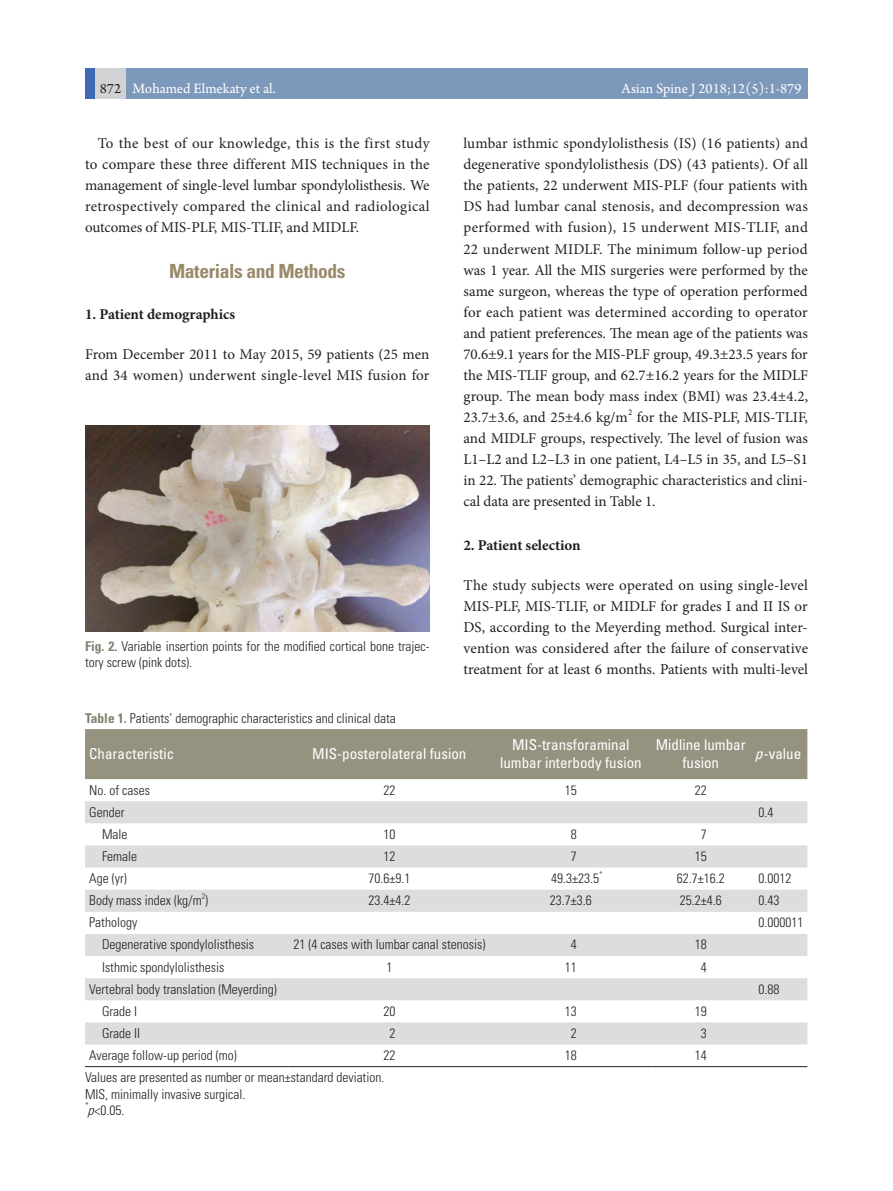
<style>
.page{position:relative;width:893px;height:1191px;background:#fff}
.page>*{position:absolute;margin:0;border:0;box-sizing:border-box;transform-origin:0 0}
.본문_대제목{font:700 condensed 19.5px "Univers LT Std";letter-spacing:-.02em;color:#998a6b}
.본문_내용_첫문단{font:15px/21px "Minion Pro";color:#231f20;text-align:justify}
.본문_내용{font:15px/21px "Minion Pro";letter-spacing:-.005em;color:#231f20;text-align:justify}
.표_머리행{font:condensed 15px/18px "Univers LT Std";color:#fff;text-align:center}
.t1{font:15px "Arno Pro";color:#fff}
.본문_중제목{font:700 15px "Minion Pro";letter-spacing:-.005em;color:#231f20}
.표_그림설명{font:300 condensed 13.5px/16.2px "Univers LT Std";color:#231f20}
.표_왼쪽행{font:300 condensed 13.5px "Univers LT Std";color:#231f20}
.표_본문{font:300 condensed 13.5px "Univers LT Std";color:#231f20}
.본문_내용_첫문단-2{font:8.7px "Minion Pro";color:#231f20}
.표_본문-2{font:300 condensed 7.8px "Univers LT Std";color:#231f20}
.표_왼쪽행-2{font:300 condensed 7.8px "Univers LT Std";color:#231f20}
.표_그림설명-2{font:300 condensed 7.8px "Univers LT Std";color:#231f20}
.s1{color:#231f20}
.s2{font-weight:700;color:#82806e}
.s3{font-style:italic}
</style>
<div class="page">
<div style="left:85px;top:68px;width:58px;height:31px;background:#d1d2d4"></div>
<div style="left:126px;top:68px;width:682px;height:31px;background:#7c98bb"></div>
<div style="left:85px;top:68px;width:10px;height:31px;background:#406ab4"></div>
<img style="left:85px;top:425px;width:344px;height:206px">
<div style="left:85px;top:729px;width:722px;height:50px;background:#95937f"></div>
<svg style="left:85px;top:801px;width:722px;height:243px;fill:#dcdddf"></svg>
<hr style="left:85px;top:1066px;width:203px;height:1px;background:#231f20">
<hr style="left:288px;top:1066px;width:202px;height:1px;background:#231f20">
<hr style="left:490px;top:1066px;width:161px;height:1px;background:#231f20">
<hr style="left:651px;top:1066px;width:99px;height:1px;background:#231f20">
<hr style="left:750px;top:1066px;width:57px;height:1px;background:#231f20">
<p class="t1" style="left:100px;top:80px;width:177px"><span class="s1">872</span> Mohamed Elmekaty et al.</p>
<p class="t1" style="left:621px;top:80px;width:182px">Asian Spine J 2018;12(5):1-879</p>
<p class="본문_내용" style="left:85px;top:133px;width:346px;text-indent:13px">To the best of our knowledge, this is the first study to compare these three different MIS techniques in the management of single-level lumbar spondylolisthesis. We retrospectively compared the clinical and radiological outcomes of MIS-PLF, MIS-TLIF, and MIDLF.</p>
<p class="본문_대제목" style="left:169px;top:259px;width:178px">Materials and Methods</p>
<p class="본문_중제목" style="left:85px;top:303px;width:152px">1. Patient demographics</p>
<p class="본문_내용_첫문단" style="left:85px;top:343px;width:346px">From December 2011 to May 2015, 59 patients (25 men and 34 women) underwent single-level MIS fusion for</p>
<p class="표_그림설명" style="left:85px;top:638px;width:346px"><span class="s2">Fig. 2.</span> Variable insertion points for the modified cortical bone trajec&shy;tory screw (pink dots).</p>
<p class="본문_내용_첫문단" style="left:463px;top:133px;width:346px">lumbar isthmic spondylolisthesis (IS) (16 patients) and degenerative spondylolisthesis (DS) (43 patients). Of all the patients, 22 underwent MIS-PLF (four patients with DS had lumbar canal stenosis, and decompression was performed with fusion), 15 underwent MIS-TLIF, and 22 underwent MIDLF. The minimum follow-up period was 1 year. All the MIS surgeries were performed by the same surgeon, whereas the type of operation performed for each patient was determined according to operator and patient preferences. The mean age of the patients was 70.6±9.1 years for the MIS-PLF group, 49.3±23.5 years for the MIS-TLIF group, and 62.7±16.2 years for the MIDLF group. The mean body mass index (BMI) was 23.4±4.2, 23.7±3.6, and 25±4.6 kg/m</p>
<p class="본문_내용_첫문단-2" style="left:628px;top:406px;width:6px">2</p>
<p class="본문_내용_첫문단" style="left:463px;top:406px;width:346px;text-indent:173px">for the MIS-PLF, MIS-TLIF, and MIDLF groups, respectively. The level of fusion was L1–L2 and L2–L3 in one patient, L4–L5 in 35, and L5–S1 in 22. The patients’ demographic characteristics and clini&shy;cal data are presented in Table 1.</p>
<p class="본문_중제목" style="left:463px;top:534px;width:119px">2. Patient selection</p>
<p class="본문_내용_첫문단" style="left:463px;top:574px;width:346px">The study subjects were operated on using single-level MIS-PLF, MIS-TLIF, or MIDLF for grades I and II IS or DS, according to the Meyerding method. Surgical inter&shy;vention was considered after the failure of conservative treatment for at least 6 months. Patients with multi-level</p>
<p class="표_그림설명" style="left:85px;top:709px;width:312px"><span class="s2">Table 1.</span> Patients’ demographic characteristics and clinical data</p>
<p class="표_머리행" style="left:89px;top:744px;width:86px">Characteristic</p>
<p class="표_머리행" style="left:312px;top:744px;width:156px">MIS-posterolateral fusion</p>
<p class="표_머리행" style="left:500px;top:735px;width:143px">MIS-transforaminal lumbar interbody fusion</p>
<p class="표_머리행" style="left:656px;top:735px;width:91px">Midline lumbar fusion</p>
<p class="표_머리행" style="left:755px;top:744px;width:48px"><span class="s3">p</span>-value</p>
<p class="표_왼쪽행" style="left:89px;top:781px;width:62px">No. of cases</p>
<p class="표_본문" style="left:383px;top:781px;width:13px">22</p>
<p class="표_본문" style="left:565px;top:781px;width:13px">15</p>
<p class="표_본문" style="left:695px;top:781px;width:13px">22</p>
<p class="표_왼쪽행" style="left:89px;top:804px;width:37px">Gender</p>
<p class="표_본문" style="left:759px;top:804px;width:16px">0.4</p>
<p class="표_왼쪽행" style="left:102px;top:826px;width:27px">Male</p>
<p class="표_본문" style="left:383px;top:826px;width:13px">10</p>
<p class="표_본문" style="left:571px;top:826px;width:7px">8</p>
<p class="표_본문" style="left:701px;top:826px;width:7px">7</p>
<p class="표_왼쪽행" style="left:102px;top:848px;width:37px">Female</p>
<p class="표_본문" style="left:383px;top:848px;width:13px">12</p>
<p class="표_본문" style="left:571px;top:848px;width:7px">7</p>
<p class="표_본문" style="left:695px;top:848px;width:13px">15</p>
<p class="표_왼쪽행" style="left:89px;top:870px;width:39px">Age (yr)</p>
<p class="표_본문" style="left:368px;top:870px;width:43px">70.6±9.1</p>
<p class="표_본문" style="left:551px;top:870px;width:49px">49.3±23.5</p>
<p class="표_본문-2" style="left:599px;top:869px;width:5px">*</p>
<p class="표_본문" style="left:677px;top:870px;width:49px">62.7±16.2</p>
<p class="표_본문" style="left:759px;top:870px;width:34px">0.0012</p>
<p class="표_왼쪽행-2" style="left:202px;top:891px;width:5px">2</p>
<p class="표_본문" style="left:368px;top:892px;width:43px">23.4±4.2</p>
<p class="표_본문" style="left:550px;top:892px;width:43px">23.7±3.6</p>
<p class="표_본문" style="left:680px;top:892px;width:43px">25.2±4.6</p>
<p class="표_본문" style="left:759px;top:892px;width:22px">0.43</p>
<p class="표_왼쪽행" style="left:89px;top:892px;width:120px">Body mass index (kg/m )</p>
<p class="표_왼쪽행" style="left:89px;top:914px;width:49px">Pathology</p>
<p class="표_본문" style="left:759px;top:914px;width:46px">0.000011</p>
<p class="표_왼쪽행" style="left:102px;top:936px;width:154px">Degenerative spondylolisthesis</p>
<p class="표_본문" style="left:293px;top:936px;width:193px">21 (4 cases with lumbar canal stenosis)</p>
<p class="표_본문" style="left:571px;top:936px;width:7px">4</p>
<p class="표_본문" style="left:695px;top:936px;width:13px">18</p>
<p class="표_왼쪽행" style="left:102px;top:958px;width:124px">Isthmic spondylolisthesis</p>
<p class="표_본문" style="left:386px;top:958px;width:7px">1</p>
<p class="표_본문" style="left:565px;top:958px;width:13px">11</p>
<p class="표_본문" style="left:701px;top:958px;width:7px">4</p>
<p class="표_왼쪽행" style="left:89px;top:980px;width:189px">Vertebral body translation (Meyerding)</p>
<p class="표_본문" style="left:759px;top:980px;width:22px">0.88</p>
<p class="표_왼쪽행" style="left:102px;top:1003px;width:37px">Grade I</p>
<p class="표_본문" style="left:383px;top:1003px;width:13px">20</p>
<p class="표_본문" style="left:565px;top:1003px;width:13px">13</p>
<p class="표_본문" style="left:695px;top:1003px;width:13px">19</p>
<p class="표_왼쪽행" style="left:102px;top:1025px;width:40px">Grade II</p>
<p class="표_본문" style="left:389px;top:1025px;width:7px">2</p>
<p class="표_본문" style="left:571px;top:1025px;width:7px">2</p>
<p class="표_본문" style="left:701px;top:1025px;width:7px">3</p>
<p class="표_왼쪽행" style="left:89px;top:1047px;width:149px">Average follow-up period (mo)</p>
<p class="표_본문" style="left:383px;top:1047px;width:13px">22</p>
<p class="표_본문" style="left:565px;top:1047px;width:13px">18</p>
<p class="표_본문" style="left:695px;top:1047px;width:13px">14</p>
<p class="표_그림설명" style="left:85px;top:1069px;width:301px">Values are presented as number or mean±standard deviation.</p>
<p class="표_그림설명" style="left:85px;top:1085px;width:162px">MIS, minimally invasive surgical.</p>
<p class="표_그림설명-2" style="left:85px;top:1101px;width:5px">*</p>
<p class="표_그림설명" style="left:87px;top:1101px;width:39px"><span class="s3">p</span>&lt;0.05.</p>
</div>
